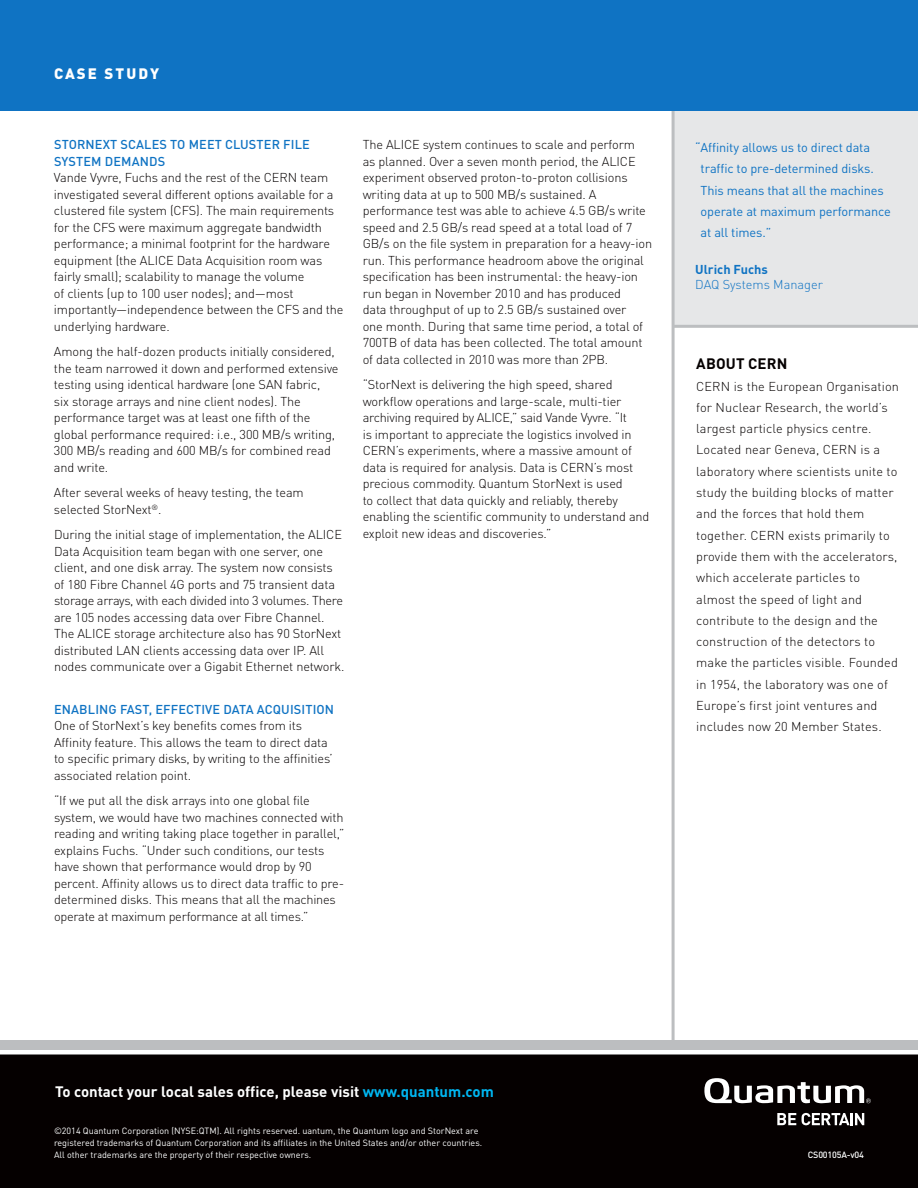
<style>
.page{position:relative;width:918px;height:1188px;background:#fff}
.page>*{position:absolute;margin:0;border:0;box-sizing:border-box;transform-origin:0 0}
.t1{font:700 15px "DIN Pro";color:#fff}
.t2{font:700 15px "DIN Pro";letter-spacing:.01em;color:#050000}
.t3{font:900 15px "DIN Pro";letter-spacing:.14em;color:#fff}
.t4{font:300 12.75px/16.5px "DIN Pro";letter-spacing:-.01em;color:#050000}
.t5{font:300 12.75px/21.3px "DIN Pro";letter-spacing:.01em;color:#050000}
.t6{font:12.75px/21.3px "DIN Pro";letter-spacing:-.01em;color:#0f73c3}
.t7{font:500 12.75px/16.5px "DIN Pro";letter-spacing:.01em;color:#0f73c3}
.t8{font:300 12.75px "DIN Pro";color:#0f73c3}
.t9{font:700 12.75px "DIN Pro";color:#0f73c3}
.t10{font:9px/12px "DIN Pro";color:#fff}
.t11{font:500 9px "DIN Pro";letter-spacing:-.02em;color:#fff}
.s1{color:#00b6f1}
</style>
<div class="page">
<div style="left:673px;top:94px;width:245px;height:232px;background:#e6e7e8"></div>
<hr style="left:673px;top:325px;width:245px;height:3px;background:#bcbec0">
<hr style="left:672px;top:103px;width:3px;height:968px;background:#bcbec0">
<div style="left:0;top:0;width:918px;height:111px;background:#0f73c3"></div>
<div style="left:0;top:1040px;width:918px;height:34px;background:#bcbec0"></div>
<div style="left:0;top:1053px;width:918px;height:135px;background:#050000"></div>
<hr style="left:0;top:1050px;width:918px;height:4px;background:#fff">
<svg style="left:777px;top:1113px;width:19px;height:12px"></svg>
<svg style="left:802px;top:1113px;width:62px;height:12px"></svg>
<svg style="left:704px;top:1078px;width:167px;height:25px"></svg>
<p class="t3" style="left:54px;top:61px;width:107px">CASE STUDY</p>
<p class="t7" style="left:54px;top:135px;width:255px;text-indent:49px">XT SCALES TO MEET CLUSTER FILE<br>SYSTEM DEMANDS</p>
<p class="t4" style="left:54px;top:168px;width:291px">Vande Vyvre, Fuchs and the rest of the CERN team investigated several different options available for a clustered file system (CFS). The main requirements for the CFS were maximum aggregate bandwidth performance; a minimal footprint for the hardware equipment (the ALICE Data Acquisition room was fairly small); scalability to manage the volume<br>of clients (up to 100 user nodes); and—most importantly—independence between the CFS and the underlying hardware.</p>
<p class="t4" style="left:54px;top:342px;width:286px">Among the half-dozen products initially considered, the team narrowed it down and performed extensive testing using identical hardware (one SAN fabric,<br>six storage arrays and nine client nodes). The performance target was at least one fifth of the global performance required: i.e., 300 MB/s writing, 300 MB/s reading and 600 MB/s for combined read and write.</p>
<p class="t4" style="left:54px;top:483px;width:251px">After several weeks of heavy testing, the team selected StorNext<sup>®</sup>.</p>
<p class="t4" style="left:54px;top:525px;width:292px">During the initial stage of implementation, the ALICE Data Acquisition team began with one server, one client, and one disk array. The system now consists of 180 Fibre Channel 4G ports and 75 transient data storage arrays, with each divided into 3 volumes. There are 105 nodes accessing data over Fibre Channel.<br>The ALICE storage architecture also has 90 StorNext distributed LAN clients accessing data over IP. All nodes communicate over a Gigabit Ethernet network.</p>
<p class="t7" style="left:54px;top:699px;width:17px">ENAB</p>
<p class="t7" style="left:88px;top:699px;width:245px">LIN G FAST, EFFECTIVE DATA ACQUISITION</p>
<p class="t4" style="left:54px;top:716px;width:280px">One of StorNext’s key benefits comes from its Affinity feature. This allows the team to direct data to specific primary disks, by writing to the affinities’ associated relation point.</p>
<p class="t4" style="left:54px;top:791px;width:292px">“If we put all the disk arrays into one global file system, we would have two machines connected with reading and writing taking place together in parallel,” explains Fuchs. “Under such conditions, our tests have shown that performance would drop by 90 percent. Affinity allows us to direct data traffic to pre&shy;determined disks. This means that all the machines operate at maximum performance at all times.”</p>
<p class="t7" style="left:54px;top:135px;width:32px">STORNE</p>
<p class="t4" style="left:363px;top:135px;width:291px">The ALICE system continues to scale and perform<br>as planned. Over a seven month period, the ALICE experiment observed proton-to-proton collisions writing data at up to 500 MB/s sustained. A performance test was able to achieve 4.5 GB/s write speed and 2.5 GB/s read speed at a total load of 7<br>GB/s on the file system in preparation for a heavy-ion run. This performance headroom above the original specification has been instrumental: the heavy-ion run began in November 2010 and has produced<br>data throughput of up to 2.5 GB/s sustained over<br>one month. During that same time period, a total of 700TB of data has been collected. The total amount of data collected in 2010 was more than 2PB.</p>
<p class="t4" style="left:363px;top:375px;width:288px">“StorNext is delivering the high speed, shared workflow operations and large-scale, multi-tier archiving required by ALICE,” said Vande Vyvre. “It<br>is important to appreciate the logistics involved in CERN’s experiments, where a massive amount of data is required for analysis. Data is CERN’s most precious commodity. Quantum StorNext is used<br>to collect that data quickly and reliably, thereby enabling the scientific community to understand and exploit new ideas and discoveries.”</p>
<p class="t6" style="left:701px;top:136px;width:192px;text-indent:-5px">“Affinity allows us to direct data traffic to pre-determined disks.<br>This means that all the machines operate at maximum performance at all times.”</p>
<p class="t9" style="left:695px;top:258px;width:74px">Ulrich Fuchs</p>
<p class="t8" style="left:695px;top:274px;width:129px">DAQ Systems Manager</p>
<p class="t2" style="left:696px;top:351px;width:93px">About Cern</p>
<p class="t5" style="left:696px;top:374px;width:204px">CERN is the European Organisation for Nuclear Research, the world’s largest particle physics centre.<br>Located near Geneva, CERN is a laboratory where scientists unite to study the building blocks of matter and the forces that hold them together. CERN exists primarily to provide them with the accelerators, which accelerate particles to almost the speed of light and contribute to the design and the construction of the detectors to make the particles visible. Founded in 1954, the laboratory was one of Europe’s first joint ventures and includes now 20 Member States.</p>
<p class="t1" style="left:55px;top:1079px;width:440px">To contact your local sales office, please visit <span class="s1">www.quantum.com</span></p>
<p class="t10" style="left:54px;top:1124px;width:430px">©2014 Quantum Corporation (NYSE:QTM). All rights reserved. uantum, the Quantum logo and StorNext are registered trademarks of Quantum Corporation and its affiliates in the United States and/or other countries.<br>All other trademarks are the property of their respective owners.</p>
<p class="t11" style="left:808px;top:1147px;width:58px">CS00105A-V04</p>
</div>
